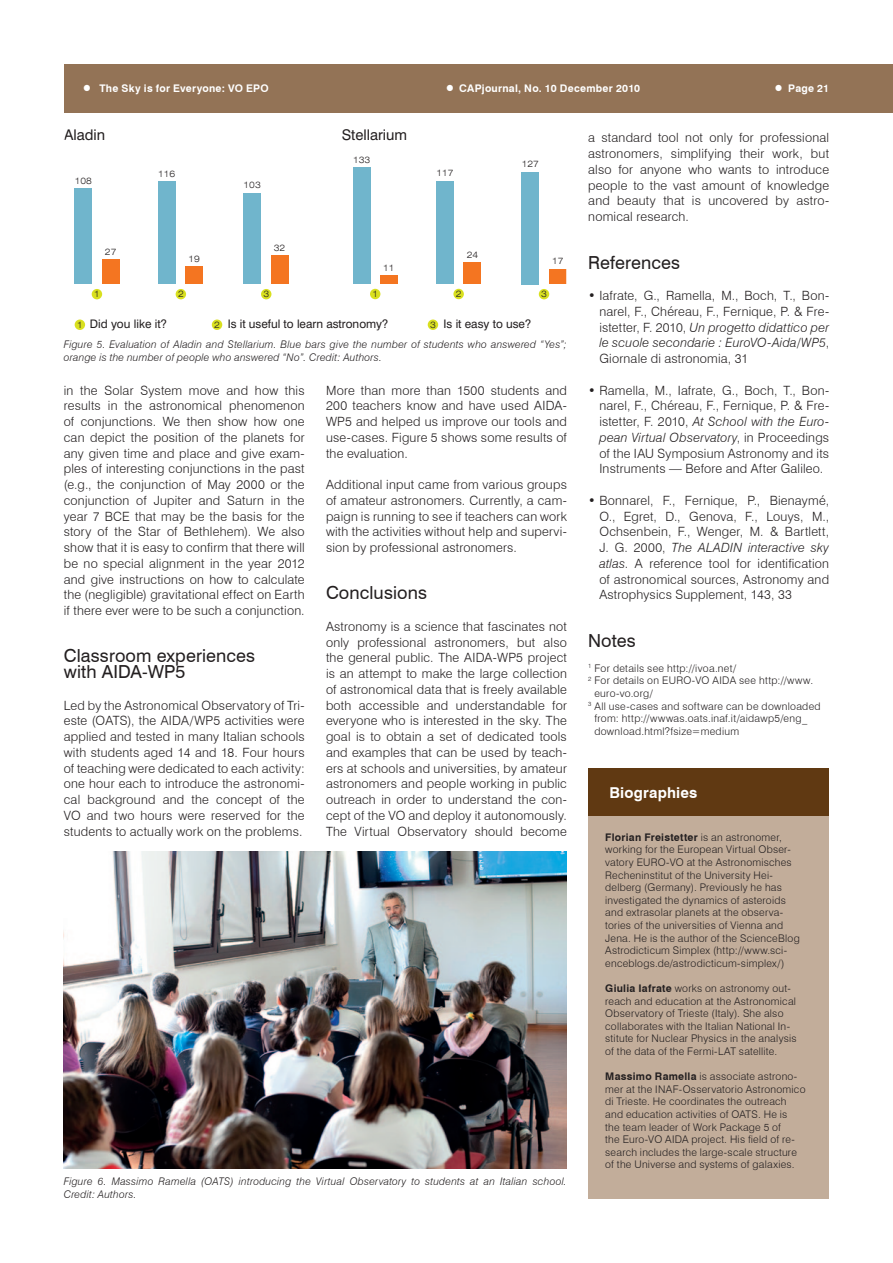
<style>
.page{position:relative;width:893px;height:1263px;background:#fff}
.page>*{position:absolute;margin:0;border:0;box-sizing:border-box;transform-origin:0 0}
.t1{font:18px/15.8px "Swiss 721 BT";letter-spacing:.005em;color:#231f20}
.t2{font:700 15px "Swiss 721 BT";letter-spacing:.01em;color:#fff}
.t3{font:14.7px "Swiss 721 BT";color:#231f20}
.t4{font:300 12.75px/15.8px "Swiss 721 BT";letter-spacing:.015em;color:#231f20;text-align:justify}
.t5{font:11.85px "Swiss 721 BT";color:#231f20}
.t6{font:300 10.5px/12.6px "Swiss 721 BT";letter-spacing:.025em;color:#231f20}
.t7{font:italic 300 10.5px/12.6px "Swiss 721 BT";letter-spacing:.02em;color:#231f20}
.t8{font:700 10.5px "Swiss 721 BT";letter-spacing:.025em;color:#fff}
.t9{font:300 expanded 8.85px "Swiss 721 BT";color:#231f20}
.s1{font-size:21px}
.s2{font-weight:300;font-stretch:expanded;font-size:8.85px}
.s3{font-style:italic}
.s4{font-weight:700}
</style>
<div class="page">
<div style="left:439px;top:64px;width:454px;height:48px;background:#937356"></div>
<div style="left:64px;top:64px;width:376px;height:48px;background:#937356"></div>
<div style="left:588px;top:816px;width:241px;height:383px;background:#c2ad9a"></div>
<div style="left:588px;top:768px;width:241px;height:48px;background:#603912"></div>
<div style="left:92px;top:289px;width:10px;height:10px;background:#d9e01f;border-radius:50%"></div>
<div style="left:74px;top:189px;width:18px;height:95px;background:#70b5cc"></div>
<div style="left:102px;top:260px;width:18px;height:24px;background:#f47521"></div>
<div style="left:158px;top:182px;width:18px;height:102px;background:#70b5cc"></div>
<div style="left:185px;top:266px;width:18px;height:18px;background:#f47521"></div>
<div style="left:243px;top:193px;width:18px;height:91px;background:#70b5cc"></div>
<div style="left:271px;top:255px;width:17px;height:29px;background:#f47521"></div>
<div style="left:353px;top:167px;width:18px;height:117px;background:#70b5cc"></div>
<div style="left:380px;top:275px;width:18px;height:9px;background:#f47521"></div>
<div style="left:436px;top:181px;width:18px;height:103px;background:#70b5cc"></div>
<div style="left:463px;top:263px;width:18px;height:21px;background:#f47521"></div>
<div style="left:521px;top:172px;width:18px;height:112px;background:#70b5cc"></div>
<div style="left:549px;top:269px;width:18px;height:15px;background:#f47521"></div>
<div style="left:75px;top:319px;width:10px;height:11px;background:#d9e01f;border-radius:50%"></div>
<div style="left:176px;top:289px;width:10px;height:10px;background:#d9e01f;border-radius:50%"></div>
<div style="left:212px;top:319px;width:10px;height:11px;background:#d9e01f;border-radius:50%"></div>
<div style="left:428px;top:319px;width:10px;height:11px;background:#d9e01f;border-radius:50%"></div>
<div style="left:261px;top:289px;width:10px;height:10px;background:#d9e01f;border-radius:50%"></div>
<div style="left:370px;top:289px;width:10px;height:10px;background:#d9e01f;border-radius:50%"></div>
<div style="left:453px;top:289px;width:11px;height:10px;background:#d9e01f;border-radius:50%"></div>
<div style="left:539px;top:289px;width:10px;height:10px;background:#d9e01f;border-radius:50%"></div>
<img style="left:64px;top:851px;width:503px;height:318px">
<p class="t8" style="left:81px;top:82px;width:189px"><span class="s1">•</span> The Sky is for Everyone: VO EPO</p>
<p class="t8" style="left:444px;top:82px;width:198px"><span class="s1">•</span> CAPjournal, No. 10 December 2010</p>
<p class="t8" style="left:773px;top:82px;width:58px"><span class="s1">•</span> Page 21</p>
<p class="t3" style="left:64px;top:126px;width:43px">Aladin</p>
<p class="t9" style="left:75px;top:176px;width:19px">108</p>
<p class="t9" style="left:158px;top:169px;width:19px">116</p>
<p class="t9" style="left:244px;top:180px;width:19px">103</p>
<p class="t3" style="left:342px;top:126px;width:67px">Stellarium</p>
<p class="t9" style="left:353px;top:154px;width:19px">133</p>
<p class="t9" style="left:436px;top:168px;width:19px">117</p>
<p class="t9" style="left:522px;top:159px;width:19px">127</p>
<p class="t9" style="left:105px;top:247px;width:13px">27</p>
<p class="t9" style="left:94px;top:289px;width:7px">1</p>
<p class="t5" style="left:77px;top:317px;width:91px"><span class="s2">1</span> Did you like it?</p>
<p class="t9" style="left:188px;top:253px;width:13px">19</p>
<p class="t9" style="left:178px;top:289px;width:7px">2</p>
<p class="t9" style="left:274px;top:242px;width:13px">32</p>
<p class="t9" style="left:383px;top:262px;width:13px">11</p>
<p class="t9" style="left:467px;top:250px;width:13px">24</p>
<p class="t9" style="left:552px;top:256px;width:13px">17</p>
<p class="t9" style="left:263px;top:289px;width:7px">3</p>
<p class="t9" style="left:372px;top:289px;width:7px">1</p>
<p class="t9" style="left:456px;top:289px;width:7px">2</p>
<p class="t9" style="left:541px;top:289px;width:7px">3</p>
<p class="t5" style="left:214px;top:317px;width:176px"><span class="s2">2</span> Is it useful to learn astronomy?</p>
<p class="t5" style="left:430px;top:317px;width:103px"><span class="s2">3</span> Is it easy to use?</p>
<p class="t7" style="left:64px;top:338px;width:505px">Figure 5. Evaluation of Aladin and Stellarium. Blue bars give the number of students who answered “Yes”; orange is the number of people who answered “No”. Credit: Authors.</p>
<p class="t4" style="left:64px;top:382px;width:242px">in the Solar System move and how this results in the astronomical phenomenon of conjunctions. We then show how one can depict the position of the planets for any given time and place and give exam&shy;ples of interesting conjunctions in the past (e.g., the conjunction of May 2000 or the conjunction of Jupiter and Saturn in the year 7 BCE that may be the basis for the story of the Star of Bethlehem). We also show that it is easy to confirm that there will be no special alignment in the year 2012 and give instructions on how to calculate the (negligible) gravitational effect on Earth if there ever were to be such a conjunction.</p>
<h1 class="t1" style="left:64px;top:648px;width:193px">Classroom experiences with AIDA-WP5</h1>
<p class="t4" style="left:64px;top:697px;width:242px">Led by the Astronomical Observatory of Tri&shy;este (OATS), the AIDA/WP5 activities were applied and tested in many Italian schools with students aged 14 and 18. Four hours of teaching were dedicated to each activity: one hour each to introduce the astronomi&shy;cal background and the concept of the VO and two hours were reserved for the students to actually work on the problems.</p>
<p class="t4" style="left:326px;top:382px;width:242px">More than more than 1500 students and 200 teachers know and have used AIDA-WP5 and helped us improve our tools and use-cases. Figure 5 shows some results of the evaluation.</p>
<p class="t4" style="left:326px;top:477px;width:242px">Additional input came from various groups of amateur astronomers. Currently, a cam&shy;paign is running to see if teachers can work with the activities without help and supervi&shy;sion by professional astronomers.</p>
<h1 class="t1" style="left:326px;top:585px;width:102px">Conclusions</h1>
<p class="t4" style="left:326px;top:618px;width:242px">Astronomy is a science that fascinates not only professional astronomers, but also the general public. The AIDA-WP5 project is an attempt to make the large collection of astronomical data that is freely available both accessible and understandable for everyone who is interested in the sky. The goal is to obtain a set of dedicated tools and examples that can be used by teach&shy;ers at schools and universities, by amateur astronomers and people working in public outreach in order to understand the con&shy;cept of the VO and deploy it autonomously.<br>The Virtual Observatory should become</p>
<p class="t7" style="left:64px;top:1175px;width:504px">Figure 6. Massimo Ramella (OATS) introducing the Virtual Observatory to students at an Italian school.<br>Credit: Authors.</p>
<p class="t4" style="left:588px;top:130px;width:242px">a standard tool not only for professional astronomers, simplifying their work, but also for anyone who wants to introduce people to the vast amount of knowledge and beauty that is uncovered by astro&shy;nomical research.</p>
<h1 class="t1" style="left:588px;top:254px;width:93px">References</h1>
<p class="t4" style="left:599px;top:288px;width:231px;text-indent:-11px">• Iafrate, G., Ramella, M., Boch, T., Bon&shy;narel, F., Chéreau, F., Fernique, P. &amp; Fre&shy;istetter, F. 2010, <span class="s3">Un progetto didattico per le scuole secondarie : EuroVO-Aida/WP5</span>, Giornale di astronomia, 31</p>
<p class="t4" style="left:599px;top:382px;width:231px;text-indent:-11px">• Ramella, M., Iafrate, G., Boch, T., Bon&shy;narel, F., Chéreau, F., Fernique, P. &amp; Fre&shy;istetter, F. 2010, <span class="s3">At School with the Euro&shy;pean Virtual Observatory</span>, in Proceedings of the IAU Symposium Astronomy and its Instruments — Before and After Galileo.</p>
<p class="t4" style="left:599px;top:492px;width:231px;text-indent:-11px">• Bonnarel, F., Fernique, P., Bienaymé, O., Egret, D., Genova, F., Louys, M., Ochsenbein, F., Wenger, M. &amp; Bartlett, J. G. 2000, <span class="s3">The ALADIN interactive sky atlas</span>. A reference tool for identification of astronomical sources, Astronomy and Astrophysics Supplement, 143, 33</p>
<h1 class="t1" style="left:588px;top:632px;width:49px">Notes</h1>
<p class="t6" style="left:588px;top:662px;width:150px"><sup>1</sup> For details see http://ivoa.net/</p>
<p class="t6" style="left:588px;top:674px;width:226px"><sup>2</sup> For details on EURO-VO AIDA see http://www.</p>
<p class="t6" style="left:594px;top:687px;width:60px">euro-vo.org/</p>
<p class="t6" style="left:588px;top:699px;width:234px"><sup>3</sup> All use-cases and software can be downloaded</p>
<p class="t6" style="left:594px;top:712px;width:214px">from: http://wwwas.oats.inaf.it/aidawp5/eng_</p>
<p class="t6" style="left:594px;top:725px;width:146px">download.html?fsize=medium</p>
<p class="t2" style="left:609px;top:783px;width:89px">Biographies</p>
<p class="t6" style="left:605px;top:830px;width:196px"><span class="s4">Florian Freistetter</span> is an astronomer, working for the European Virtual Obser&shy;vatory EURO-VO at the Astronomisches Recheninstitut of the University Hei&shy;delberg (Germany). Previously he has investigated the dynamics of asteroids and extrasolar planets at the observa&shy;tories of the universities of Vienna and Jena. He is the author of the ScienceBlog Astrodicticum Simplex (http://www.sci&shy;enceblogs.de/astrodicticum-simplex/)</p>
<p class="t6" style="left:605px;top:982px;width:193px"><span class="s4">Giulia Iafrate</span> works on astronomy out&shy;reach and education at the Astronomical Observatory of Trieste (Italy). She also collaborates with the Italian National In&shy;stitute for Nuclear Physics in the analysis of the data of the Fermi-LAT satellite.</p>
<p class="t6" style="left:605px;top:1070px;width:202px"><span class="s4">Massimo Ramella</span> is associate astrono&shy;mer at the INAF-Osservatorio Astronomico di Trieste. He coordinates the outreach and education activities of OATS. He is<br>the team leader of Work Package 5 of<br>the Euro-VO AIDA project. His field of re&shy;search includes the large-scale structure of the Universe and systems of galaxies.</p>
</div>
